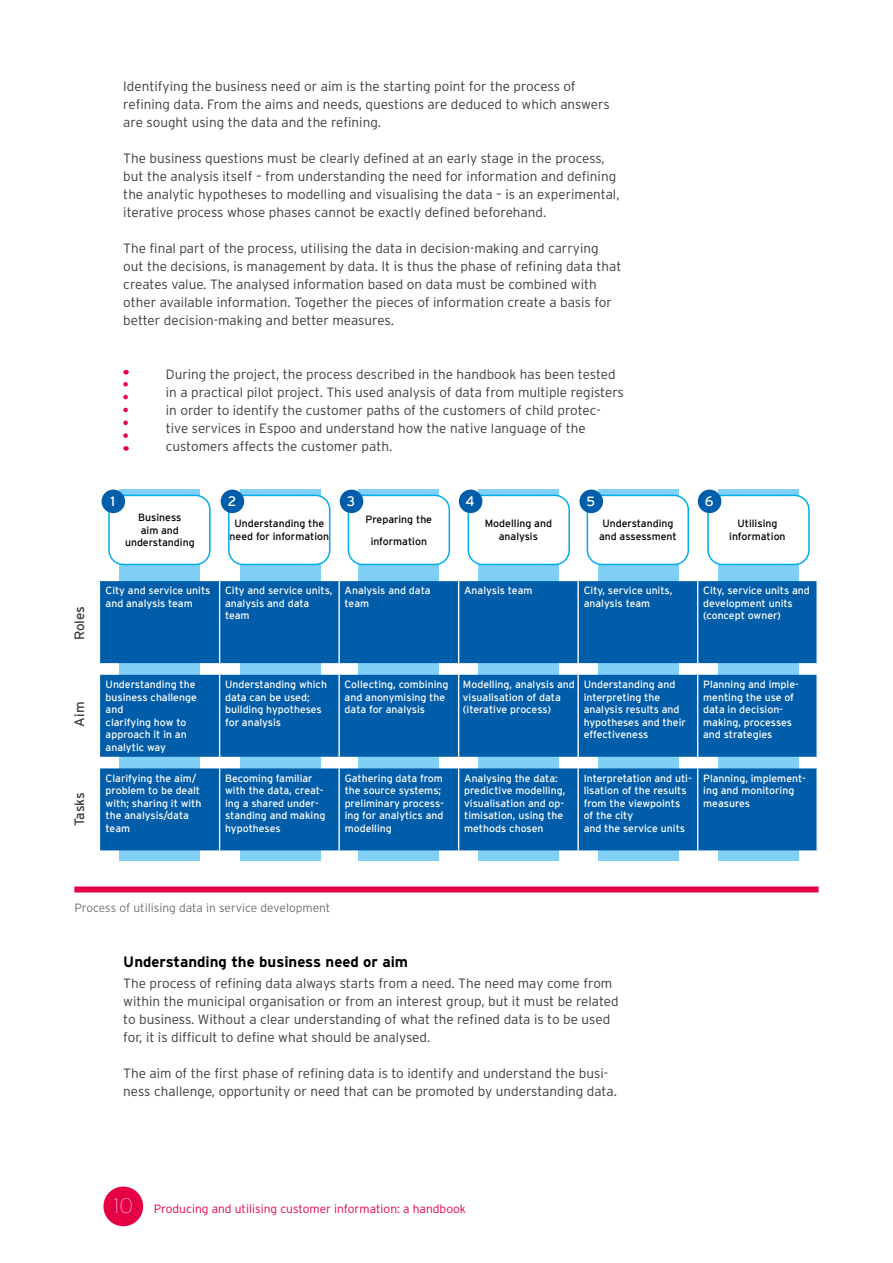
<style>
.page{position:relative;width:893px;height:1263px;background:#fff}
.page>*{position:absolute;margin:0;border:0;box-sizing:border-box;transform-origin:0 0}
.t1{font:700 15px "Interstate";color:#000}
.t2{font:13.8px "Interstate";color:#fff}
.t3{font:300 13.5px/18px "Interstate";color:#3c3c3b}
.t4{font:13.5px "Interstate";color:#3c3c3b}
.t5{font:300 12px "Interstate";color:#e50046}
.t6{font:300 12px "Interstate";color:#706f6f}
.t7{font:10.5px/12.6px "Interstate";color:#fff}
.t8{font:10.5px/12.6px "Interstate";color:#000;text-align:center}
.s1{font-weight:100;font-size:21px;color:#fff}
</style>
<div class="page">
<svg style="left:123px;top:370px;width:5px;height:66px"></svg>
<div style="left:103px;top:1186px;width:40px;height:40px;background:#e50046;border-radius:50%"></div>
<div style="left:74px;top:886px;width:745px;height:6px;background:#e50046"></div>
<div style="left:119px;top:490px;width:80px;height:371px;background:#80cff5"></div>
<div style="left:240px;top:490px;width:80px;height:371px;background:#80cff5"></div>
<div style="left:358px;top:490px;width:80px;height:371px;background:#80cff5"></div>
<div style="left:479px;top:490px;width:80px;height:371px;background:#80cff5"></div>
<div style="left:598px;top:490px;width:80px;height:371px;background:#80cff5"></div>
<div style="left:718px;top:490px;width:81px;height:371px;background:#80cff5"></div>
<svg style="left:100px;top:581px;width:717px;height:269px;background:#0f68b0"></svg>
<hr style="left:219px;top:581px;width:1px;height:82px;background:#fff">
<hr style="left:338px;top:581px;width:2px;height:82px;background:#fff">
<hr style="left:458px;top:581px;width:1px;height:82px;background:#fff">
<hr style="left:577px;top:581px;width:2px;height:82px;background:#fff">
<hr style="left:697px;top:581px;width:1px;height:82px;background:#fff">
<hr style="left:816px;top:581px;width:2px;height:82px;background:#fff">
<hr style="left:219px;top:675px;width:1px;height:82px;background:#fff">
<hr style="left:338px;top:675px;width:2px;height:82px;background:#fff">
<hr style="left:458px;top:675px;width:1px;height:82px;background:#fff">
<hr style="left:577px;top:675px;width:2px;height:82px;background:#fff">
<hr style="left:697px;top:675px;width:1px;height:82px;background:#fff">
<hr style="left:816px;top:675px;width:2px;height:82px;background:#fff">
<hr style="left:219px;top:768px;width:1px;height:82px;background:#fff">
<hr style="left:338px;top:768px;width:2px;height:82px;background:#fff">
<hr style="left:458px;top:768px;width:1px;height:82px;background:#fff">
<hr style="left:577px;top:768px;width:2px;height:82px;background:#fff">
<hr style="left:697px;top:768px;width:1px;height:82px;background:#fff">
<hr style="left:816px;top:768px;width:2px;height:82px;background:#fff">
<div style="left:109px;top:495px;width:101px;height:69px;background:#fff;border-radius:14px"></div>
<div style="left:108px;top:495px;width:103px;height:70px;border:2px solid #00ace9;border-radius:14px"></div>
<div style="left:229px;top:495px;width:101px;height:69px;background:#fff;border-radius:14px"></div>
<div style="left:228px;top:495px;width:102px;height:70px;border:2px solid #00ace9;border-radius:14px"></div>
<div style="left:348px;top:495px;width:101px;height:69px;background:#fff;border-radius:14px"></div>
<div style="left:348px;top:495px;width:102px;height:70px;border:2px solid #00ace9;border-radius:14px"></div>
<div style="left:468px;top:495px;width:101px;height:69px;background:#fff;border-radius:14px"></div>
<div style="left:468px;top:495px;width:102px;height:70px;border:2px solid #00ace9;border-radius:14px"></div>
<div style="left:587px;top:495px;width:101px;height:69px;background:#fff;border-radius:14px"></div>
<div style="left:587px;top:495px;width:102px;height:70px;border:2px solid #00ace9;border-radius:14px"></div>
<div style="left:708px;top:495px;width:101px;height:69px;background:#fff;border-radius:14px"></div>
<div style="left:707px;top:495px;width:103px;height:70px;border:2px solid #00ace9;border-radius:14px"></div>
<div style="left:102px;top:490px;width:23px;height:23px;background:#005da9;border-radius:50%"></div>
<div style="left:221px;top:490px;width:23px;height:23px;background:#005da9;border-radius:50%"></div>
<div style="left:340px;top:490px;width:23px;height:23px;background:#005da9;border-radius:50%"></div>
<div style="left:459px;top:490px;width:23px;height:23px;background:#005da9;border-radius:50%"></div>
<div style="left:579px;top:490px;width:24px;height:23px;background:#005da9;border-radius:50%"></div>
<div style="left:698px;top:490px;width:23px;height:23px;background:#005da9;border-radius:50%"></div>
<p class="t3" style="left:123px;top:77px;width:488px">Identifying the business need or aim is the starting point for the process of refining data. From the aims and needs, questions are deduced to which answers are sought using the data and the refining.</p>
<p class="t3" style="left:123px;top:149px;width:498px">The business questions must be clearly defined at an early stage in the process, but the analysis itself – from understanding the need for information and defining the analytic hypotheses to modelling and visualising the data – is an experimental, iterative process whose phases cannot be exactly defined beforehand.</p>
<p class="t3" style="left:123px;top:239px;width:500px">The final part of the process, utilising the data in decision-making and carrying out the decisions, is management by data. It is thus the phase of refining data that creates value. The analysed information based on data must be combined with other available information. Together the pieces of information create a basis for better decision-making and better measures.</p>
<p class="t3" style="left:166px;top:365px;width:459px">During the project, the process described in the handbook has been tested in a practical pilot project. This used analysis of data from multiple registers in order to identify the customer paths of the customers of child protec&shy;tive services in Espoo and understand how the native language of the customers affects the customer path.</p>
<p class="t2" style="left:111px;top:494px;width:6px">1</p>
<p class="t2" style="left:228px;top:494px;width:10px">2</p>
<p class="t2" style="left:347px;top:494px;width:10px">3</p>
<p class="t2" style="left:466px;top:494px;width:11px">4</p>
<p class="t2" style="left:586px;top:494px;width:10px">5</p>
<p class="t2" style="left:705px;top:494px;width:10px">6</p>
<p class="t4" style="left:72px;top:640px;width:36px;rotate:-90deg">Roles</p>
<p class="t4" style="left:72px;top:727px;width:26px;rotate:-90deg">Aim</p>
<p class="t4" style="left:72px;top:826px;width:36px;rotate:-90deg">Tasks</p>
<p class="t8" style="left:125px;top:511px;width:71px">Business<br>aim and understanding</p>
<p class="t8" style="left:230px;top:517px;width:101px">Understanding the need for information</p>
<p class="t8" style="left:366px;top:508px;width:68px;line-height:21.6px">Preparing the information</p>
<p class="t8" style="left:485px;top:517px;width:69px">Modelling and analysis</p>
<p class="t8" style="left:599px;top:517px;width:79px">Understanding and assessment</p>
<p class="t8" style="left:729px;top:517px;width:58px">Utilising information</p>
<p class="t7" style="left:106px;top:584px;width:106px">City and service units and analysis team</p>
<p class="t7" style="left:225px;top:584px;width:109px">City and service units, analysis and data team</p>
<p class="t7" style="left:345px;top:584px;width:87px">Analysis and data team</p>
<p class="t7" style="left:464px;top:584px;width:70px">Analysis team</p>
<p class="t7" style="left:584px;top:584px;width:90px">City, service units, analysis team</p>
<p class="t7" style="left:703px;top:584px;width:108px">City, service units and development units (concept owner)</p>
<p class="t7" style="left:106px;top:678px;width:93px">Understanding the business challenge and<br>clarifying how to approach it in an analytic way</p>
<p class="t7" style="left:225px;top:678px;width:103px">Understanding which data can be used; building hypotheses for analysis</p>
<p class="t7" style="left:345px;top:678px;width:105px">Collecting, combining and anonymising the data for analysis</p>
<p class="t7" style="left:463px;top:678px;width:113px">Modelling, analysis and visualisation of data (iterative process)</p>
<p class="t7" style="left:584px;top:678px;width:104px">Understanding and interpreting the analysis results and hypotheses and their effectiveness</p>
<p class="t7" style="left:703px;top:678px;width:97px">Planning and imple&shy;menting the use of data in decision&shy;making, processes and strategies</p>
<p class="t7" style="left:106px;top:771px;width:97px">Clarifying the aim/ problem to be dealt with; sharing it with the analysis/data team</p>
<p class="t7" style="left:225px;top:771px;width:102px">Becoming familiar with the data, creat&shy;ing a shared under&shy;standing and making hypotheses</p>
<p class="t7" style="left:345px;top:771px;width:101px">Gathering data from the source systems; preliminary process&shy;ing for analytics and modelling</p>
<p class="t7" style="left:464px;top:771px;width:103px">Analysing the data: predictive modelling, visualisation and op&shy;timisation, using the methods chosen</p>
<p class="t7" style="left:584px;top:771px;width:110px">Interpretation and uti&shy;lisation of the results from the viewpoints of the city<br>and the service units</p>
<p class="t7" style="left:703px;top:771px;width:104px">Planning, implement&shy;ing and monitoring measures</p>
<p class="t6" style="left:74px;top:901px;width:257px">Process of utilising data in service development</p>
<h4 class="t1" style="left:123px;top:953px;width:286px">Understanding the business need or aim</h4>
<p class="t3" style="left:123px;top:974px;width:497px">The process of refining data always starts from a need. The need may come from within the municipal organisation or from an interest group, but it must be related to business. Without a clear understanding of what the refined data is to be used for, it is difficult to define what should be analysed.</p>
<p class="t3" style="left:123px;top:1064px;width:495px">The aim of the first phase of refining data is to identify and understand the busi&shy;ness challenge, opportunity or need that can be promoted by understanding data.</p>
<p class="t5" style="left:114px;top:1202px;width:354px"><span class="s1">10</span> Producing and utilising customer information: a handbook</p>
</div>
